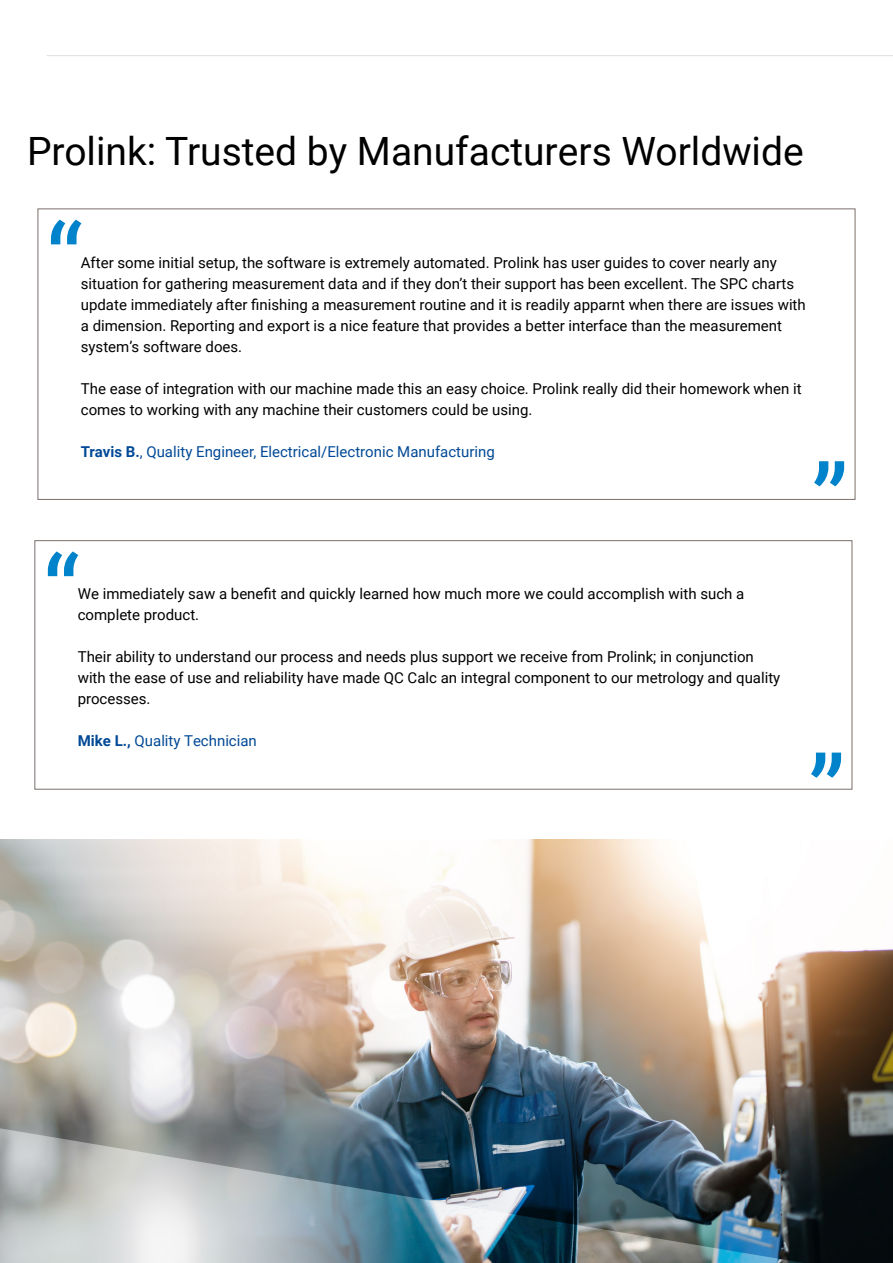
<style>
.page{position:relative;width:893px;height:1263px;background:#fff}
.page>*{position:absolute;margin:0;border:0;box-sizing:border-box;transform-origin:0 0}
.t1{font:105px "Roboto";color:#0083ca}
.t2{font:39px "Roboto";color:#000}
.t3{font:15px/21px "Roboto";color:#000}
.t4{font:15px "Roboto";color:#014996}
.s1{font-weight:700}
</style>
<div class="page">
<hr style="left:47px;top:55px;width:846px;height:1px;background:#dbdee2">
<div style="left:34px;top:540px;width:818px;height:249px;border:1px solid #7a6f6b"></div>
<img style="left:0;top:839px;width:893px;height:424px">
<img style="left:0;top:1115px;width:880px;height:148px">
<h2 class="t2" style="left:27px;top:124px;width:778px">Prolink: Trusted by Manufacturers Worldwide</h2>
<h1 class="t1" style="left:46px;top:188px;width:39px">“</h1>
<p class="t3" style="left:81px;top:251px;width:726px">After some initial setup, the software is extremely automated. Prolink has user guides to cover nearly any situation for gathering measurement data and if they don’t their support has been excellent. The SPC charts update immediately after finishing a measurement routine and it is readily apparnt when there are issues with a dimension. Reporting and export is a nice feature that provides a better interface than the measurement system’s software does.</p>
<p class="t3" style="left:81px;top:377px;width:722px">The ease of integration with our machine made this an easy choice. Prolink really did their homework when it comes to working with any machine their customers could be using.</p>
<p class="t4" style="left:81px;top:441px;width:416px"><span class="s1">Travis B.</span>, Quality Engineer, Electrical/Electronic Manufacturing</p>
<h1 class="t1" style="left:811px;top:429px;width:39px">”</h1>
<h1 class="t1" style="left:43px;top:520px;width:39px">“</h1>
<p class="t3" style="left:78px;top:583px;width:668px">We immediately saw a benefit and quickly learned how much more we could accomplish with such a complete product.</p>
<p class="t3" style="left:78px;top:646px;width:704px">Their ability to understand our process and needs plus support we receive from Prolink; in conjunction with the ease of use and reliability have made QC Calc an integral component to our metrology and quality processes.</p>
<p class="t4" style="left:78px;top:730px;width:181px"><span class="s1">Mike L.,</span> Quality Technician</p>
<h1 class="t1" style="left:808px;top:720px;width:39px">”</h1>
</div>
